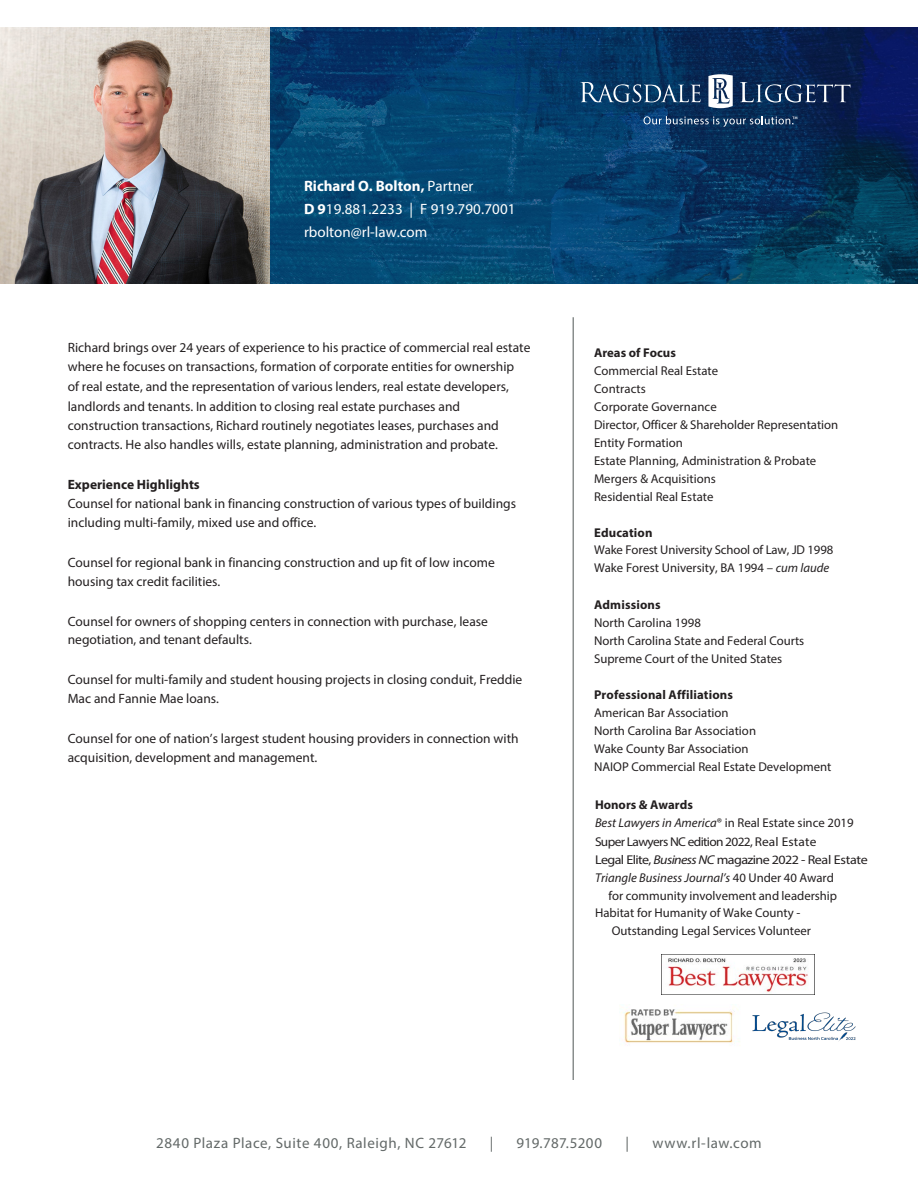
<style>
.page{position:relative;width:918px;height:1188px;background:#fff}
.page>*{position:absolute;margin:0;border:0;box-sizing:border-box;transform-origin:0 0}
.t1{font:15px/23.1px "Myriad Pro";letter-spacing:.01em;color:#fff}
.t2{font:15px "Myriad Pro";letter-spacing:.04em;color:#636968}
.t3{font:15px "Myriad Pro";letter-spacing:.02em;color:#636968}
.Main_text{font:13.5px/19.5px "Myriad Pro";color:#231f20}
.Sidebar_text{font:12.75px/18px "Myriad Pro";color:#231f20}
.Sidebar_text-2{font:12.75px "Myriad Pro";letter-spacing:-.045em;color:#231f20;scale:1.1 1}
.Sidebar_text-3{font:italic 12.75px "Myriad Pro";color:#231f20}
.Sidebar_text-4{font:12.75px "Myriad Pro";letter-spacing:-.05em;color:#231f20;scale:1.05 1}
.Sidebar_text-5{font:700 12.75px "Myriad Pro";color:#231f20}
.s1{font-weight:700}
.s2{font-style:italic}
.s3{font-style:normal}
</style>
<div class="page">
<hr style="left:573px;top:317px;width:1px;height:763px;background:#636968">
<img style="left:0;top:27px;width:918px;height:257px">
<svg style="left:644px;top:116px;width:153px;height:11px;background:#34557a"></svg>
<svg style="left:708px;top:74px;width:25px;height:34px"></svg>
<svg style="left:580px;top:82px;width:121px;height:21px;background:#375d80"></svg>
<svg style="left:740px;top:82px;width:110px;height:21px;background:#344b6f"></svg>
<img style="left:621px;top:1009px;width:119px;height:34px">
<img style="left:752px;top:1012px;width:104px;height:29px">
<img style="left:667px;top:958px;width:141px;height:34px">
<p class="t1" style="left:304px;top:174px;width:213px"><span class="s1">Richard O. Bolton,</span> Partner<br><span class="s1">D 9</span>19.881.2233 | F 919.790.7001 rbolton@rl-law.com</p>
<p class="Main_text" style="left:68px;top:338px;width:464px">Richard brings over 24 years of experience to his practice of commercial real estate where he focuses on transactions, formation of corporate entities for ownership<br>of real estate, and the representation of various lenders, real estate developers, landlords and tenants. In addition to closing real estate purchases and construction transactions, Richard routinely negotiates leases, purchases and contracts. He also handles wills, estate planning, administration and probate.</p>
<p class="Main_text" style="left:68px;top:475px;width:450px"><span class="s1">Experience Highlights<br></span>Counsel for national bank in financing construction of various types of buildings including multi-family, mixed use and office.</p>
<p class="Main_text" style="left:68px;top:553px;width:429px;line-height:18.9px">Counsel for regional bank in financing construction and up fit of low income housing tax credit facilities.</p>
<p class="Main_text" style="left:68px;top:611px;width:422px;line-height:18.9px">Counsel for owners of shopping centers in connection with purchase, lease negotiation, and tenant defaults.</p>
<p class="Main_text" style="left:68px;top:670px;width:456px;line-height:18.9px">Counsel for multi-family and student housing projects in closing conduit, Freddie<br>Mac and Fannie Mae loans.</p>
<p class="Main_text" style="left:68px;top:728px;width:452px">Counsel for one of nation’s largest student housing providers in connection with acquisition, development and management.</p>
<p class="Sidebar_text" style="left:594px;top:343px;width:246px"><span class="s1">Areas of Focus<br></span>Commercial Real Estate<br>Contracts<br>Corporate Governance<br>Director, Officer &amp; Shareholder Representation<br>Entity Formation<br>Estate Planning, Administration &amp; Probate<br>Mergers &amp; Acquisitions<br>Residential Real Estate</p>
<p class="Sidebar_text" style="left:594px;top:523px;width:241px;line-height:17.4px"><span class="s1">Education<br></span>Wake Forest University School of Law, JD 1998<br>Wake Forest University, BA 1994 – <span class="s2">cum laude</span></p>
<p class="Sidebar_text" style="left:594px;top:595px;width:212px"><span class="s1">Admissions<br></span>North Carolina 1998<br>North Carolina State and Federal Courts<br>Supreme Court of the United States</p>
<p class="Sidebar_text" style="left:594px;top:685px;width:239px"><span class="s1">Professional Affiliations<br></span>American Bar Association<br>North Carolina Bar Association<br>Wake County Bar Association<br>NAIOP Commercial Real Estate Development</p>
<p class="Sidebar_text-5" style="left:595px;top:797px;width:99px">Honors &amp; Awards</p>
<p class="Sidebar_text" style="left:595px;top:814px;width:260px"><span class="s2">Best Lawyers in America</span>® in Real Estate since 2019</p>
<p class="Sidebar_text-4" style="left:595px;top:834px;width:212px">Super Lawyers NC edition 2022, Real Estate</p>
<p class="Sidebar_text-2" style="left:595px;top:852px;width:249px">Legal Elite, <span class="s2">Business NC</span> magazine 2022 - Real Estate</p>
<p class="Sidebar_text-3" style="left:595px;top:870px;width:240px">Triangle Business Journal’s <span class="s3">40 Under 40 Award</span></p>
<p class="Sidebar_text" style="left:609px;top:886px;width:230px">for community involvement and leadership</p>
<p class="Sidebar_text" style="left:595px;top:904px;width:207px">Habitat for Humanity of Wake County -</p>
<p class="Sidebar_text" style="left:612px;top:921px;width:201px">Outstanding Legal Services Volunteer</p>
<p class="t2" style="left:156px;top:1133px;width:312px">2840 Plaza Place, Suite 400, Raleigh, NC 27612</p>
<p class="t2" style="left:490px;top:1133px;width:5px">|</p>
<p class="t3" style="left:517px;top:1133px;width:87px">919.787.5200</p>
<p class="t2" style="left:625px;top:1133px;width:5px">|</p>
<p class="t2" style="left:652px;top:1133px;width:111px">www.rl-law.com</p>
</div>
